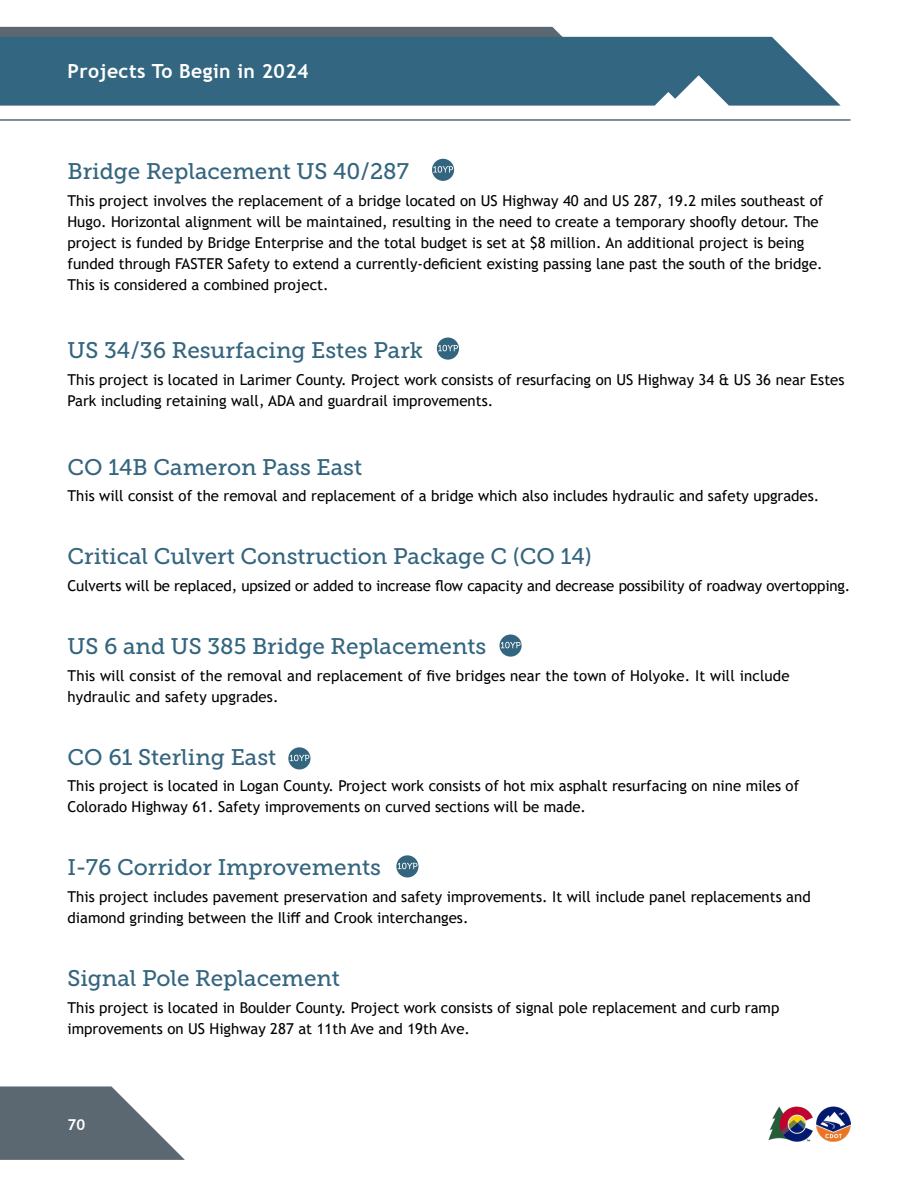
<style>
.page{position:relative;width:918px;height:1188px;background:#fff}
.page>*{position:absolute;margin:0;border:0;box-sizing:border-box;transform-origin:0 0}
.A_Header_4{font:22.5px "Museo Slab 500";color:#34657f}
.A_Header_2{font:700 19.5px "Trebuchet MS";letter-spacing:.02em;color:#fff}
.Body_1{font:15px/21px "Trebuchet MS";color:#000}
.A_Header_4-2{font:15px/21px "Trebuchet MS";color:#000}
.t1{font:700 15px "Trebuchet MS";color:#fff}
</style>
<div class="page">
<svg style="left:0;top:27px;width:621px;height:10px;background:#6a767f"></svg>
<svg style="left:0;top:37px;width:841px;height:69px;background:#407088"></svg>
<hr style="left:0;top:119px;width:850px;height:2px;background:#5b6771">
<svg style="left:0;top:1086px;width:185px;height:74px"></svg>
<img style="left:768px;top:1106px;width:82px;height:35px">
<svg style="left:432px;top:159px;width:22px;height:22px"></svg>
<svg style="left:437px;top:338px;width:22px;height:22px"></svg>
<svg style="left:500px;top:634px;width:22px;height:23px"></svg>
<svg style="left:288px;top:747px;width:22px;height:23px"></svg>
<svg style="left:396px;top:855px;width:22px;height:23px"></svg>
<h1 class="A_Header_2" style="left:68px;top:59px;width:243px">Projects To Begin in 2024</h1>
<h3 class="A_Header_4" style="left:68px;top:159px;width:343px">Bridge Replacement US 40/287</h3>
<h3 class="A_Header_4-2" style="left:68px;top:190px;width:757px">This project involves the replacement of a bridge located on US Highway 40 and US 287, 19.2 miles southeast of Hugo. Horizontal alignment will be maintained, resulting in the need to create a temporary shoofly detour. The project is funded by Bridge Enterprise and the total budget is set at $8 million. An additional project is being funded through FASTER Safety to extend a currently-deficient existing passing lane past the south of the bridge.<br>This is considered a combined project.</h3>
<h3 class="A_Header_4" style="left:68px;top:338px;width:357px">US 34/36 Resurfacing Estes Park</h3>
<p class="Body_1" style="left:68px;top:369px;width:779px">This project is located in Larimer County. Project work consists of resurfacing on US Highway 34 &amp; US 36 near Estes<br>Park including retaining wall, ADA and guardrail improvements.</p>
<h3 class="A_Header_4" style="left:68px;top:454px;width:296px">CO 14B Cameron Pass East</h3>
<p class="Body_1" style="left:68px;top:485px;width:753px">This will consist of the removal and replacement of a bridge which also includes hydraulic and safety upgrades.</p>
<h3 class="A_Header_4" style="left:68px;top:544px;width:526px">Critical Culvert Construction Package C (CO 14)</h3>
<p class="Body_1" style="left:68px;top:575px;width:784px">Culverts will be replaced, upsized or added to increase flow capacity and decrease possibility of roadway overtopping.</p>
<h3 class="A_Header_4" style="left:68px;top:634px;width:420px">US 6 and US 385 Bridge Replacements</h3>
<p class="Body_1" style="left:68px;top:665px;width:724px">This will consist of the removal and replacement of five bridges near the town of Holyoke. It will include hydraulic and safety upgrades.</p>
<h3 class="A_Header_4" style="left:68px;top:744px;width:210px">CO 61 Sterling East</h3>
<p class="Body_1" style="left:68px;top:775px;width:733px">This project is located in Logan County. Project work consists of hot mix asphalt resurfacing on nine miles of<br>Colorado Highway 61. Safety improvements on curved sections will be made.</p>
<h3 class="A_Header_4" style="left:68px;top:855px;width:315px">I-76 Corridor Improvements</h3>
<p class="Body_1" style="left:68px;top:886px;width:745px">This project includes pavement preservation and safety improvements. It will include panel replacements and diamond grinding between the Iliff and Crook interchanges.</p>
<h3 class="A_Header_4" style="left:68px;top:966px;width:274px">Signal Pole Replacement</h3>
<p class="Body_1" style="left:68px;top:997px;width:713px">This project is located in Boulder County. Project work consists of signal pole replacement and curb ramp improvements on US Highway 287 at 11th Ave and 19th Ave.</p>
<p class="t1" style="left:68px;top:1115px;width:19px">70</p>
</div>
